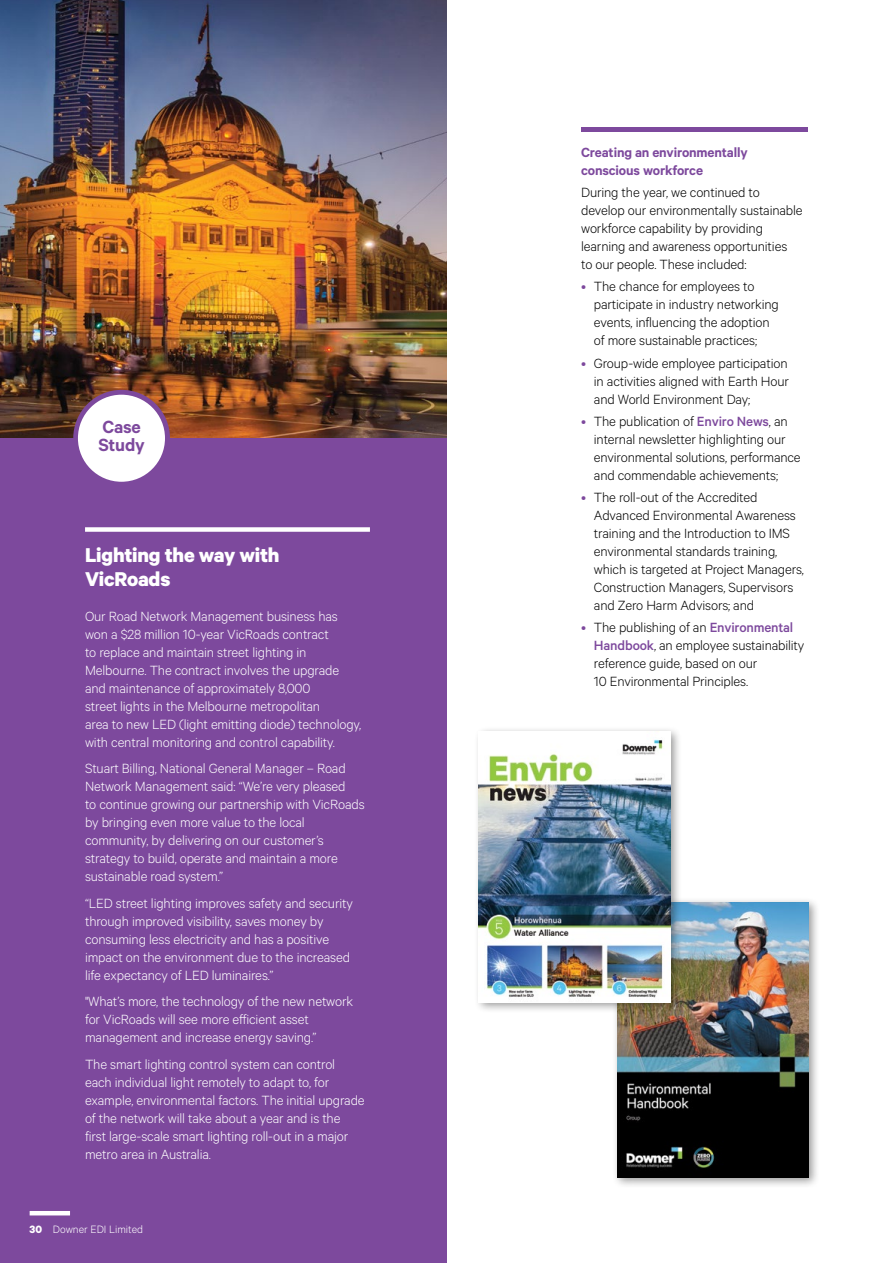
<style>
.page{position:relative;width:893px;height:1263px;background:#fff}
.page>*{position:absolute;margin:0;border:0;box-sizing:border-box;transform-origin:0 0}
.t1{font:700 22.5px/24px "Calibre";letter-spacing:-.01em;color:#fff}
.t2{font:600 19.8px/17.9px "Calibre";letter-spacing:-.01em;color:#7d499d}
.t3{font:300 15px/18px "Calibre";letter-spacing:-.01em;color:#fff}
.t4{font:300 15px/18px "Calibre";letter-spacing:-.01em;color:#000}
.t5{font:600 15px/18px "Calibre";letter-spacing:-.01em;color:#7d499d}
.t6{font:300 12px "Calibre";color:#fff}
.s1{font-weight:700}
.s2{color:#7d499d}
.s3{font-weight:500;color:#7d499d}
</style>
<div class="page">
<img style="left:0;top:0;width:446px;height:439px">
<div style="left:0;top:439px;width:446px;height:824px;background:#7d499d"></div>
<div style="left:85px;top:527px;width:285px;height:5px;background:#fff"></div>
<div style="left:73px;top:390px;width:97px;height:97px;background:#7d499d;border-radius:50%"></div>
<div style="left:78px;top:395px;width:87px;height:87px;background:#fff;border-radius:50%"></div>
<div style="left:611px;top:897px;width:209px;height:292px;background:#000;opacity:.4"></div>
<img style="left:617px;top:902px;width:191px;height:275px">
<div style="left:473px;top:726px;width:209px;height:288px;background:#000;opacity:.4"></div>
<img style="left:479px;top:732px;width:191px;height:270px">
<hr style="left:581px;top:128px;width:227px;height:4px;background:#7d499d">
<hr style="left:30px;top:1211px;width:40px;height:4px;background:#fff">
<h2 class="t2" style="left:98px;top:418px;width:48px">Case<br>Study</h2>
<h1 class="t1" style="left:85px;top:542px;width:196px">Lighting the way with<br>VicRoads</h1>
<p class="t3" style="left:85px;top:606px;width:278px">Our Road Network Management business has won a $28 million 10-year VicRoads contract<br>to replace and maintain street lighting in Melbourne. The contract involves the upgrade and maintenance of approximately 8,000<br>street lights in the Melbourne metropolitan<br>area to new LED (light emitting diode) technology, with central monitoring and control capability.</p>
<p class="t3" style="left:85px;top:759px;width:281px">Stuart Billing, National General Manager – Road Network Management said: “We’re very pleased<br>to continue growing our partnership with VicRoads by bringing even more value to the local community, by delivering on our customer’s strategy to build, operate and maintain a more sustainable road system.”</p>
<p class="t3" style="left:85px;top:893px;width:269px">“LED street lighting improves safety and security through improved visibility, saves money by consuming less electricity and has a positive impact on the environment due to the increased life expectancy of LED luminaires.”</p>
<p class="t3" style="left:85px;top:992px;width:270px">"What’s more, the technology of the new network for VicRoads will see more efficient asset management and increase energy saving.”</p>
<p class="t3" style="left:85px;top:1054px;width:281px">The smart lighting control system can control each individual light remotely to adapt to, for example, environmental factors. The initial upgrade of the network will take about a year and is the first large‑scale smart lighting roll-out in a major metro area in Australia.</p>
<p class="t6" style="left:30px;top:1222px;width:115px"><span class="s1">30</span> Downer EDI Limited</p>
<p class="t5" style="left:581px;top:143px;width:168px">Creating an environmentally conscious workforce</p>
<p class="t4" style="left:581px;top:183px;width:223px">During the year, we continued to develop our environmentally sustainable workforce capability by providing learning and awareness opportunities<br>to our people. These included:</p>
<p class="t4" style="left:594px;top:277px;width:186px;text-indent:-13px"><span class="s2">•</span> The chance for employees to participate in industry networking events, influencing the adoption of more sustainable practices;</p>
<p class="t4" style="left:594px;top:353px;width:197px;text-align:justify;text-indent:-13px"><span class="s2">•</span> Group-wide employee participation in activities aligned with Earth Hour and World Environment Day;</p>
<p class="t4" style="left:594px;top:412px;width:208px;text-indent:-13px"><span class="s2">•</span> The publication of <span class="s3">Enviro News</span>, an internal newsletter highlighting our environmental solutions, performance and commendable achievements;</p>
<p class="t4" style="left:594px;top:488px;width:212px;text-indent:-13px"><span class="s2">•</span> The roll-out of the Accredited Advanced Environmental Awareness training and the Introduction to IMS environmental standards training, which is targeted at Project Managers, Construction Managers, Supervisors and Zero Harm Advisors; and</p>
<p class="t4" style="left:594px;top:618px;width:212px;text-indent:-13px"><span class="s2">•</span> The publishing of an <span class="s3">Environmental Handbook</span>, an employee sustainability reference guide, based on our<br>10 Environmental Principles.</p>
</div>
